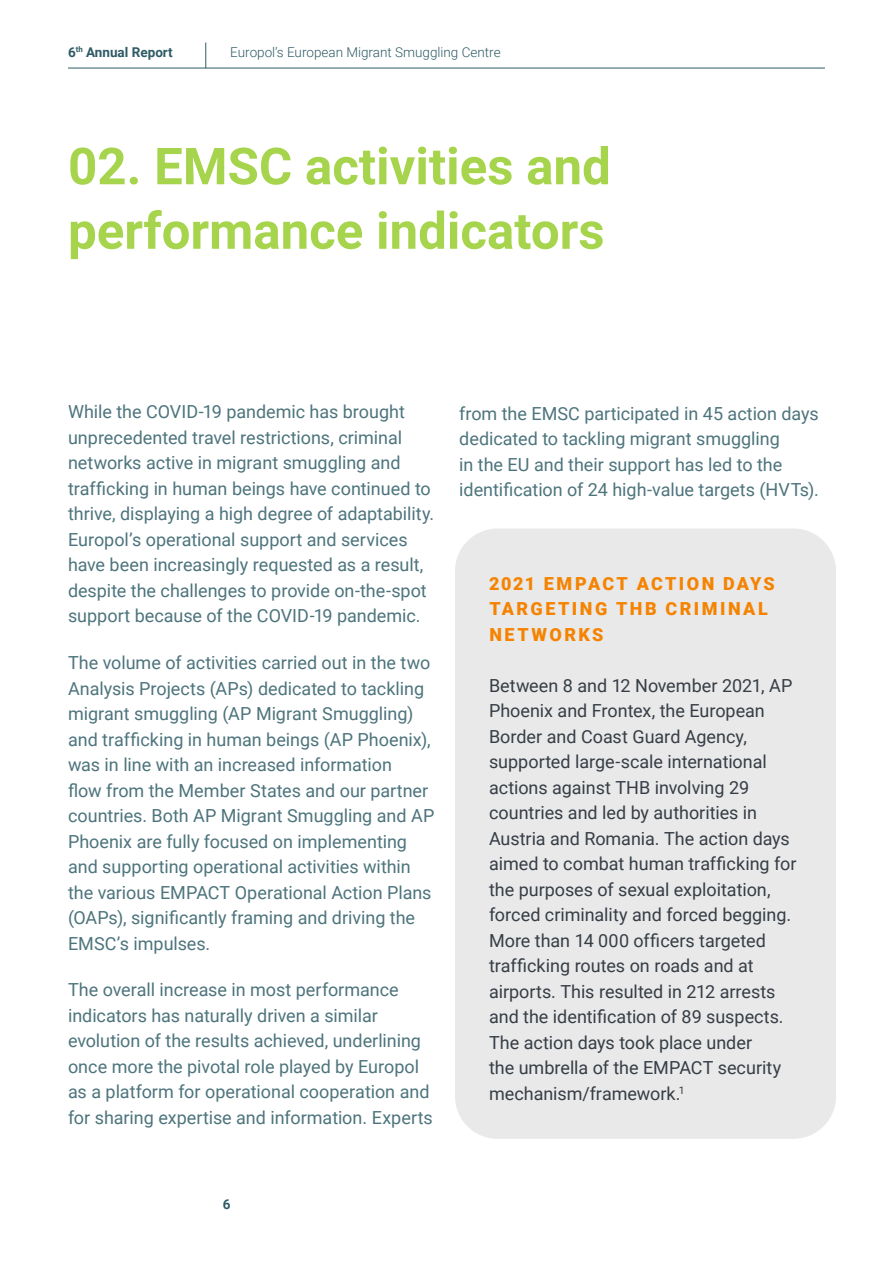
<style>
.page{position:relative;width:893px;height:1263px;background:#fff}
.page>*{position:absolute;margin:0;border:0;box-sizing:border-box;transform-origin:0 0}
.H2_2022{font:700 51px/64.5px "Roboto";color:#a6d44c}
.BODY{font:18px/25.5px "Roboto";color:#4d747c}
.PRs{font:18px/25.5px "Roboto";color:#363d44}
.PRs-2{font:900 18px/25.5px "Roboto";letter-spacing:.135em;color:#f58300}
.t1{font:300 13.5px "Roboto";color:#2e5b65}
.t2{font:700 13.5px "Roboto";color:#2e5b65}
</style>
<div class="page">
<div style="left:455px;top:528px;width:381px;height:611px;background:#e9e9ea;border-radius:43px"></div>
<hr style="left:68px;top:68px;width:757px;height:1px;background:#2e5b65">
<svg style="left:205px;top:43px;width:1px;height:25px"></svg>
<p class="t2" style="left:68px;top:42px;width:106px">6<sup>th</sup> Annual Report</p>
<p class="t1" style="left:230px;top:42px;width:272px">Europol’s European Migrant Smuggling Centre</p>
<p class="H2_2022" style="left:68px;top:132px;width:544px">02. EMSC activities and performance indicators</p>
<p class="BODY" style="left:68px;top:398px;width:368px">While the COVID-19 pandemic has brought unprecedented travel restrictions, criminal networks active in migrant smuggling and trafficking in human beings have continued to thrive, displaying a high degree of adaptability.<br>Europol’s operational support and services have been increasingly requested as a result, despite the challenges to provide on-the-spot support because of the COVID-19 pandemic.</p>
<p class="BODY" style="left:68px;top:649px;width:368px">The volume of activities carried out in the two Analysis Projects (APs) dedicated to tackling migrant smuggling (AP Migrant Smuggling) and trafficking in human beings (AP Phoenix), was in line with an increased information<br>flow from the Member States and our partner countries. Both AP Migrant Smuggling and AP Phoenix are fully focused on implementing and supporting operational activities within the various EMPACT Operational Action Plans (OAPs), significantly framing and driving the EMSC’s impulses.</p>
<p class="BODY" style="left:68px;top:977px;width:366px">The overall increase in most performance indicators has naturally driven a similar evolution of the results achieved, underlining once more the pivotal role played by Europol as a platform for operational cooperation and for sharing expertise and information. Experts</p>
<p class="BODY" style="left:459px;top:400px;width:361px">from the EMSC participated in 45 action days dedicated to tackling migrant smuggling<br>in the EU and their support has led to the identification of 24 high-value targets (HVTs).</p>
<p class="PRs-2" style="left:489px;top:570px;width:287px">2021 EMPACT ACTION DAYS<br>TARGETING THB CRIMINAL<br>NETWORKS</p>
<p class="PRs" style="left:489px;top:672px;width:309px">Between 8 and 12 November 2021, AP Phoenix and Frontex, the European Border and Coast Guard Agency, supported large-scale international actions against THB involving 29 countries and led by authorities in Austria and Romania. The action days aimed to combat human trafficking for the purposes of sexual exploitation, forced criminality and forced begging.<br>More than 14 000 officers targeted trafficking routes on roads and at airports. This resulted in 212 arrests and the identification of 89 suspects.<br>The action days took place under<br>the umbrella of the EMPACT security mechanism/framework.<sup>1</sup></p>
<p class="t2" style="left:223px;top:1194px;width:9px">6</p>
</div>
